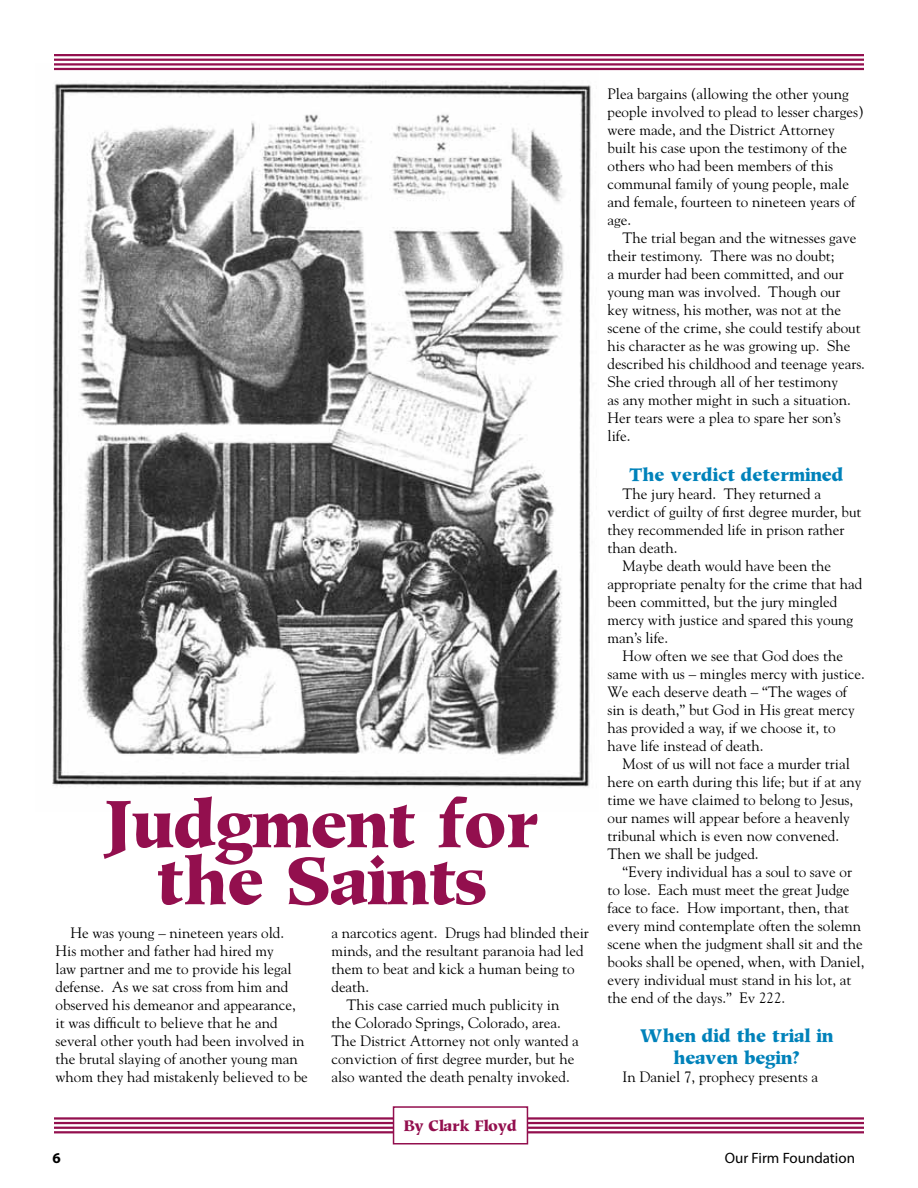
<style>
.page{position:relative;width:918px;height:1188px;background:#fff}
.page>*{position:absolute;margin:0;border:0;box-sizing:border-box;transform-origin:0 0}
.t1{font:66px/57px "Glossary Black S Si";color:#930f4e;text-align:center}
.t2{font:18px/21.6px "Glossary Black S Si";color:#0082ba;text-align:center}
.t3{font:15px/18px "Goudy";color:#000}
.t4{font:15px "Myriad Pro";color:#000}
.t5{font:15px "Glossary Black S Si";color:#930f4e}
.t6{font:700 15px "Myriad Pro";color:#000}
</style>
<div class="page">
<img style="left:52px;top:67px;width:546px;height:720px">
<hr style="left:54px;top:1131px;width:810px;height:2px;background:#930f4e">
<hr style="left:54px;top:1127px;width:810px;height:2px;background:#930f4e">
<hr style="left:54px;top:1122px;width:810px;height:2px;background:#930f4e">
<hr style="left:54px;top:1117px;width:810px;height:3px;background:#930f4e">
<div style="left:394px;top:1107px;width:133px;height:37px;background:#fff"></div>
<div style="left:393px;top:1106px;width:135px;height:38px;border:2px solid #930f4e"></div>
<hr style="left:54px;top:68px;width:810px;height:2px;background:#930f4e">
<hr style="left:54px;top:63px;width:810px;height:3px;background:#930f4e">
<hr style="left:54px;top:59px;width:810px;height:2px;background:#930f4e">
<hr style="left:54px;top:54px;width:810px;height:2px;background:#930f4e">
<h1 class="t1" style="left:103px;top:796px;width:437px">Judgment for the Saints</h1>
<p class="t3" style="left:56px;top:923px;width:254px">He was young – nineteen years old.<br>His mother and father had hired my<br>law partner and me to provide his legal defense. As we sat cross from him and observed his demeanor and appearance, it was difficult to believe that he and several other youth had been involved in the brutal slaying of another young man whom they had mistakenly believed to be</p>
<p class="t3" style="left:332px;top:923px;width:259px">a narcotics agent. Drugs had blinded their</p>
<p class="t3" style="left:332px;top:941px;width:254px">minds, and the resultant paranoia had led</p>
<p class="t3" style="left:332px;top:959px;width:245px">them to beat and kick a human being to</p>
<p class="t3" style="left:332px;top:977px;width:39px">death.</p>
<p class="t3" style="left:346px;top:995px;width:214px">This case carried much publicity in</p>
<p class="t3" style="left:332px;top:1013px;width:231px">the Colorado Springs, Colorado, area.</p>
<p class="t3" style="left:332px;top:1031px;width:249px">The District Attorney not only wanted a</p>
<p class="t3" style="left:332px;top:1049px;width:244px">conviction of first degree murder, but he</p>
<p class="t3" style="left:332px;top:1067px;width:240px">also wanted the death penalty invoked.</p>
<p class="t5" style="left:404px;top:1117px;width:114px">By Clark Floyd</p>
<p class="t3" style="left:608px;top:85px;width:258px">Plea bargains (allowing the other young people involved to plead to lesser charges) were made, and the District Attorney built his case upon the testimony of the others who had been members of this communal family of young people, male and female, fourteen to nineteen years of age.</p>
<p class="t3" style="left:608px;top:229px;width:259px;text-indent:15px">The trial began and the witnesses gave their testimony. There was no doubt;<br>a murder had been committed, and our young man was involved. Though our<br>key witness, his mother, was not at the scene of the crime, she could testify about his character as he was growing up. She described his childhood and teenage years.<br>She cried through all of her testimony<br>as any mother might in such a situation.<br>Her tears were a plea to spare her son’s life.</p>
<p class="t2" style="left:630px;top:464px;width:215px">The verdict determined</p>
<p class="t3" style="left:608px;top:484px;width:259px;text-indent:15px">The jury heard. They returned a verdict of guilty of first degree murder, but they recommended life in prison rather than death.<br>Maybe death would have been the appropriate penalty for the crime that had been committed, but the jury mingled mercy with justice and spared this young man’s life.<br>How often we see that God does the same with us – mingles mercy with justice.<br>We each deserve death – “The wages of sin is death,” but God in His great mercy has provided a way, if we choose it, to have life instead of death.<br>Most of us will not face a murder trial here on earth during this life; but if at any time we have claimed to belong to Jesus, our names will appear before a heavenly tribunal which is even now convened.<br>Then we shall be judged.</p>
<p class="t3" style="left:608px;top:862px;width:259px;text-indent:15px">“Every individual has a soul to save or to lose. Each must meet the great Judge face to face. How important, then, that every mind contemplate often the solemn scene when the judgment shall sit and the books shall be opened, when, with Daniel, every individual must stand in his lot, at the end of the days.” Ev 222.</p>
<p class="t2" style="left:640px;top:1025px;width:195px">When did the trial in heaven begin?</p>
<p class="t3" style="left:608px;top:1067px;width:212px">In Daniel 7, prophecy presents a</p>
<p class="t6" style="left:52px;top:1148px;width:10px">6</p>
<p class="t4" style="left:725px;top:1149px;width:132px">Our Firm Foundation</p>
</div>
